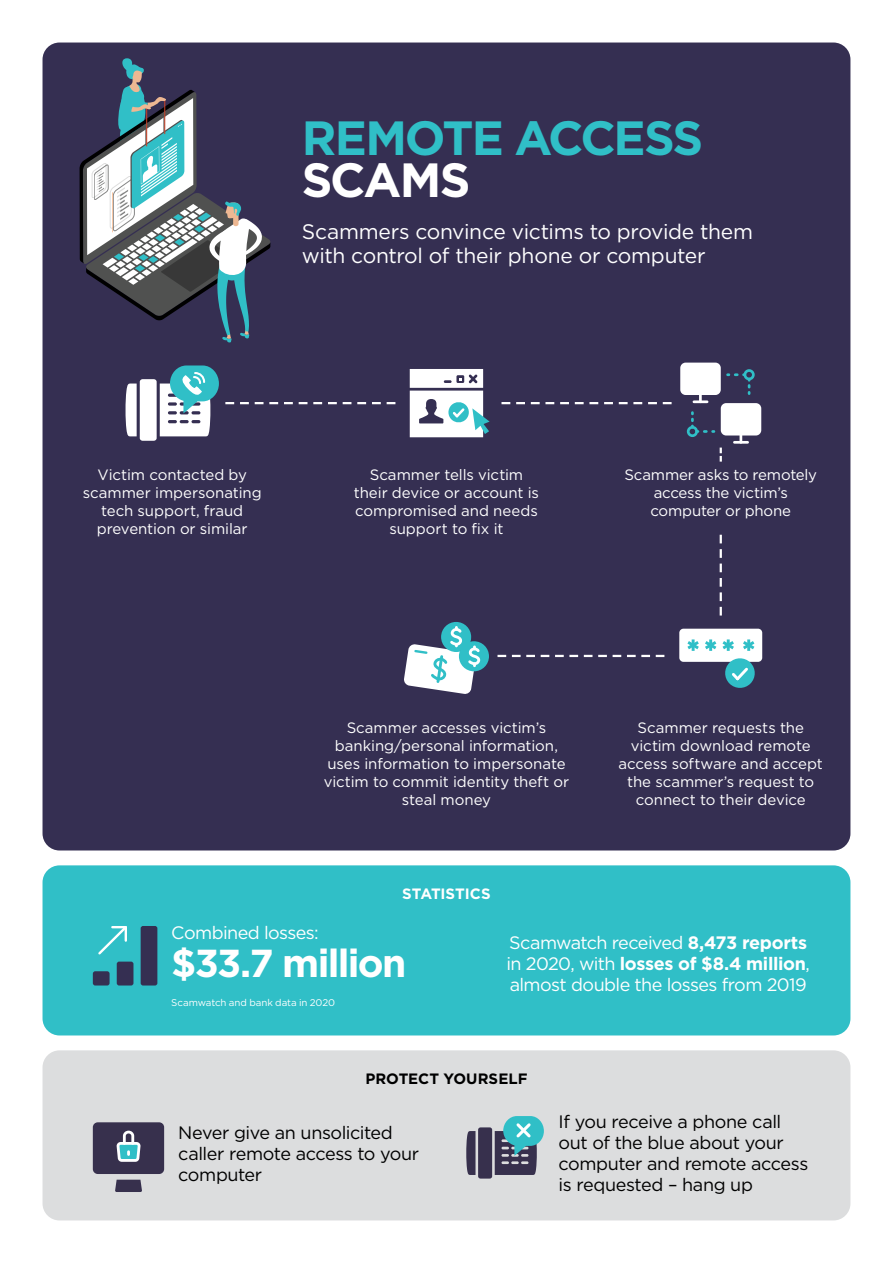
<style>
.page{position:relative;width:893px;height:1263px;background:#fff}
.page>*{position:absolute;margin:0;border:0;box-sizing:border-box;transform-origin:0 0}
.t1{font:700 48px/42px "Gotham";letter-spacing:-.045em;color:#30bfc7}
.t2{font:700 39px "Gotham";letter-spacing:-.045em;color:#fff}
.t3{font:21px/24px "Gotham";letter-spacing:-.015em;color:#fff}
.t4{font:18px/21px "Gotham";letter-spacing:-.025em;color:#000}
.t5{font:18px/21px "Gotham";letter-spacing:-.035em;color:#fff}
.t6{font:15px/18px "Gotham";letter-spacing:-.005em;color:#fff;text-align:center}
.t7{font:700 15px "Gotham";color:#000}
.t8{font:700 15px "Gotham";color:#fff}
.t9{font:9.75px "Gotham";letter-spacing:-.005em;color:#fff}
.s1{color:#fff}
.s2{font-weight:700}
</style>
<div class="page">
<div style="left:43px;top:43px;width:807px;height:807px;background:#352f52;border-radius:17px"></div>
<svg style="left:225px;top:402px;width:170px;height:2px"></svg>
<svg style="left:497px;top:655px;width:167px;height:2px"></svg>
<svg style="left:720px;top:448px;width:2px;height:14px"></svg>
<svg style="left:720px;top:535px;width:2px;height:80px"></svg>
<svg style="left:125px;top:383px;width:12px;height:53px"></svg>
<div style="left:140px;top:379px;width:17px;height:62px;background:#fff;border-radius:3px"></div>
<svg style="left:160px;top:365px;width:59px;height:71px"></svg>
<svg style="left:410px;top:369px;width:80px;height:68px"></svg>
<div style="left:459px;top:641px;width:30px;height:30px;background:#30bfc7;border-radius:50%"></div>
<svg style="left:404px;top:622px;width:78px;height:72px"></svg>
<svg style="left:694px;top:395px;width:13px;height:8px"></svg>
<div style="left:743px;top:369px;width:12px;height:11px;border:3px solid #30bfc7;border-radius:50%"></div>
<div style="left:682px;top:364px;width:37px;height:30px;background:#fff;border-radius:4px"></div>
<div style="left:680px;top:363px;width:41px;height:32px;border:3px solid #fff;border-radius:4px"></div>
<hr style="left:734px;top:441px;width:14px;height:3px;background:#fff">
<svg style="left:739px;top:435px;width:3px;height:6px"></svg>
<div style="left:722px;top:404px;width:38px;height:30px;background:#fff;border-radius:4px"></div>
<div style="left:721px;top:403px;width:40px;height:32px;border:3px solid #fff;border-radius:4px"></div>
<svg style="left:728px;top:373px;width:9px;height:3px"></svg>
<svg style="left:743px;top:373px;width:7px;height:21px"></svg>
<div style="left:687px;top:426px;width:11px;height:11px;border:3px solid #30bfc7;border-radius:50%"></div>
<svg style="left:704px;top:430px;width:10px;height:3px"></svg>
<svg style="left:691px;top:413px;width:7px;height:20px"></svg>
<div style="left:679px;top:629px;width:83px;height:33px;background:#fff;border-radius:4px"></div>
<svg style="left:684px;top:639px;width:74px;height:49px"></svg>
<div style="left:43px;top:865px;width:807px;height:170px;background:#30bfc7;border-radius:17px"></div>
<div style="left:43px;top:1050px;width:807px;height:170px;background:#dcddde;border-radius:17px"></div>
<div style="left:93px;top:1122px;width:71px;height:52px;background:#37304d;border-radius:5px"></div>
<svg style="left:115px;top:1180px;width:27px;height:12px"></svg>
<svg style="left:116px;top:1130px;width:25px;height:32px"></svg>
<svg style="left:466px;top:1131px;width:9px;height:44px"></svg>
<div style="left:478px;top:1127px;width:14px;height:51px;background:#37304d;border-radius:2px"></div>
<svg style="left:495px;top:1116px;width:49px;height:59px"></svg>
<svg style="left:501px;top:402px;width:171px;height:2px"></svg>
<svg style="left:80px;top:58px;width:190px;height:284px"></svg>
<svg style="left:98px;top:926px;width:29px;height:29px"></svg>
<div style="left:93px;top:971px;width:17px;height:14px;background:#352f52;border-radius:2px"></div>
<div style="left:117px;top:961px;width:16px;height:24px;background:#352f52;border-radius:2px"></div>
<div style="left:141px;top:926px;width:16px;height:59px;background:#352f52;border-radius:2px"></div>
<p class="t1" style="left:302px;top:116px;width:403px">REMOTE ACCESS<br><span class="s1">SCAMS</span></p>
<p class="t3" style="left:302px;top:220px;width:453px">Scammers convince victims to provide them with control of their phone or computer</p>
<p class="t6" style="left:83px;top:466px;width:180px">Victim contacted by scammer impersonating tech support, fraud prevention or similar</p>
<p class="t6" style="left:354px;top:466px;width:187px">Scammer tells victim their device or account is compromised and needs support to fix it</p>
<p class="t6" style="left:624px;top:466px;width:194px">Scammer asks to remotely access the victim’s computer or phone</p>
<p class="t6" style="left:324px;top:719px;width:247px">Scammer accesses victim’s banking/personal information, uses information to impersonate victim to commit identity theft or steal money</p>
<p class="t6" style="left:618px;top:719px;width:206px">Scammer requests the victim download remote access software and accept the scammer’s request to connect to their device</p>
<p class="t8" style="left:402px;top:884px;width:90px">STATISTICS</p>
<p class="t5" style="left:171px;top:922px;width:149px">Combined losses:</p>
<p class="t2" style="left:171px;top:937px;width:237px">$33.7 million</p>
<p class="t9" style="left:171px;top:997px;width:165px">Scamwatch and bank data in 2020</p>
<p class="t5" style="left:506px;top:932px;width:305px">Scamwatch received <span class="s2">8,473 reports </span>in 2020, with <span class="s2">losses of $8.4 million</span>, almost double the losses from 2019</p>
<p class="t7" style="left:365px;top:1069px;width:164px">PROTECT YOURSELF</p>
<p class="t4" style="left:178px;top:1121px;width:242px">Never give an unsolicited caller remote access to your computer</p>
<p class="t4" style="left:559px;top:1111px;width:251px">If you receive a phone call out of the blue about your computer and remote access is requested – hang up</p>
</div>
